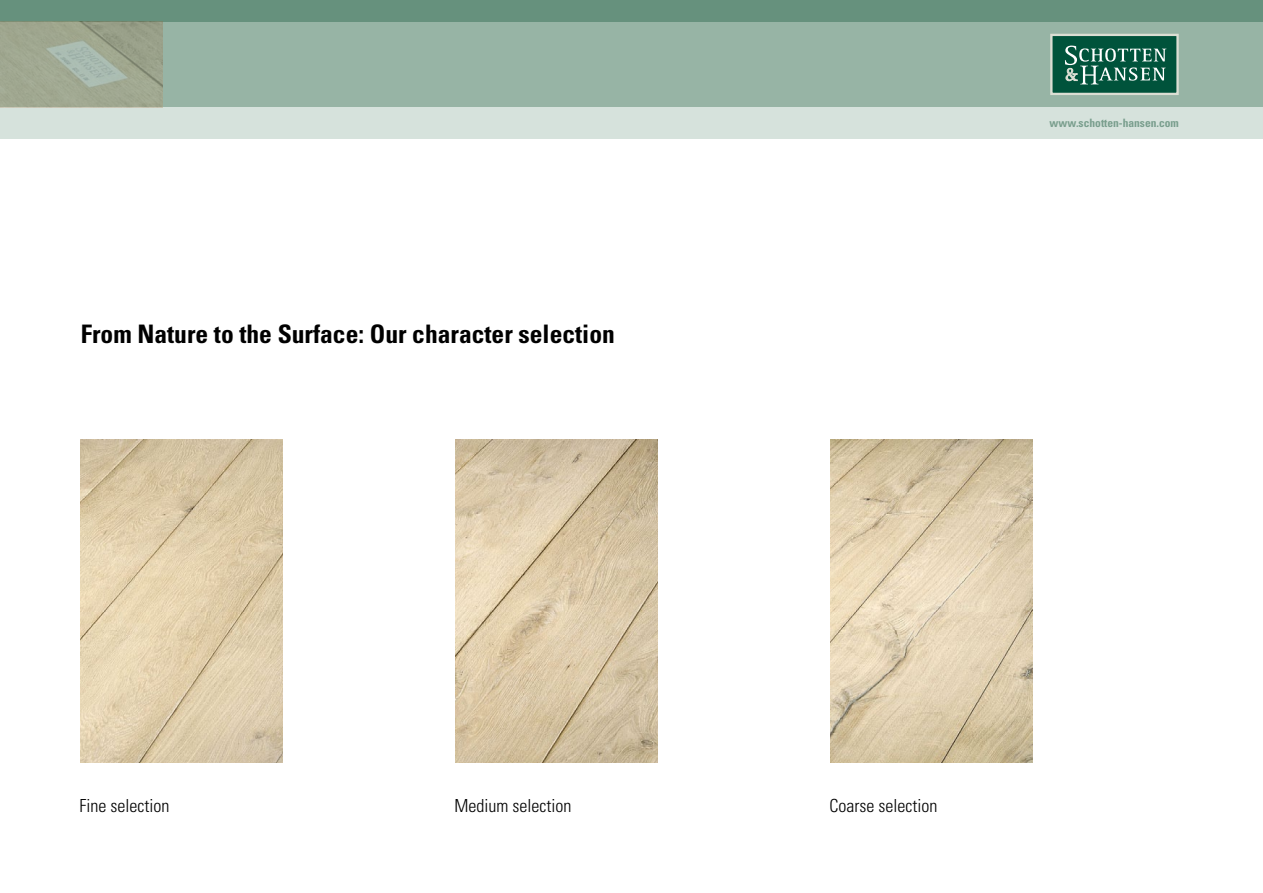
<style>
.page{position:relative;width:1263px;height:893px;background:#fff}
.page>*{position:absolute;margin:0;border:0;box-sizing:border-box;transform-origin:0 0}
.t1{font:700 condensed 25.5px "Univers";color:#000}
.t2{font:300 condensed 18px "Univers";color:#000}
.t3{font:700 condensed 11.55px "Univers";color:#799e8d}
</style>
<div class="page">
<div style="left:0;top:21px;width:1263px;height:87px;background:#97b4a5"></div>
<div style="left:0;top:0;width:1263px;height:21px;background:#66917d"></div>
<div style="left:0;top:108px;width:1263px;height:31px;background:#d6e2dc"></div>
<div style="left:1051px;top:35px;width:126px;height:59px;background:#00533b"></div>
<svg style="left:1065px;top:46px;width:101px;height:38px"></svg>
<div style="left:1050px;top:34px;width:128px;height:61px;border:2px solid #dbded3"></div>
<img style="left:81px;top:439px;width:202px;height:323px">
<img style="left:456px;top:439px;width:202px;height:323px">
<img style="left:831px;top:439px;width:202px;height:323px">
<img style="left:0;top:21px;width:163px;height:87px">
<p class="t1" style="left:81px;top:318px;width:536px">From Nature to the Surface: Our character selection</p>
<p class="t3" style="left:1050px;top:116px;width:131px">www.schotten-hansen.com</p>
<p class="t2" style="left:80px;top:795px;width:91px">Fine selection</p>
<p class="t2" style="left:454px;top:795px;width:118px">Medium selection</p>
<p class="t2" style="left:829px;top:795px;width:109px">Coarse selection</p>
</div>
